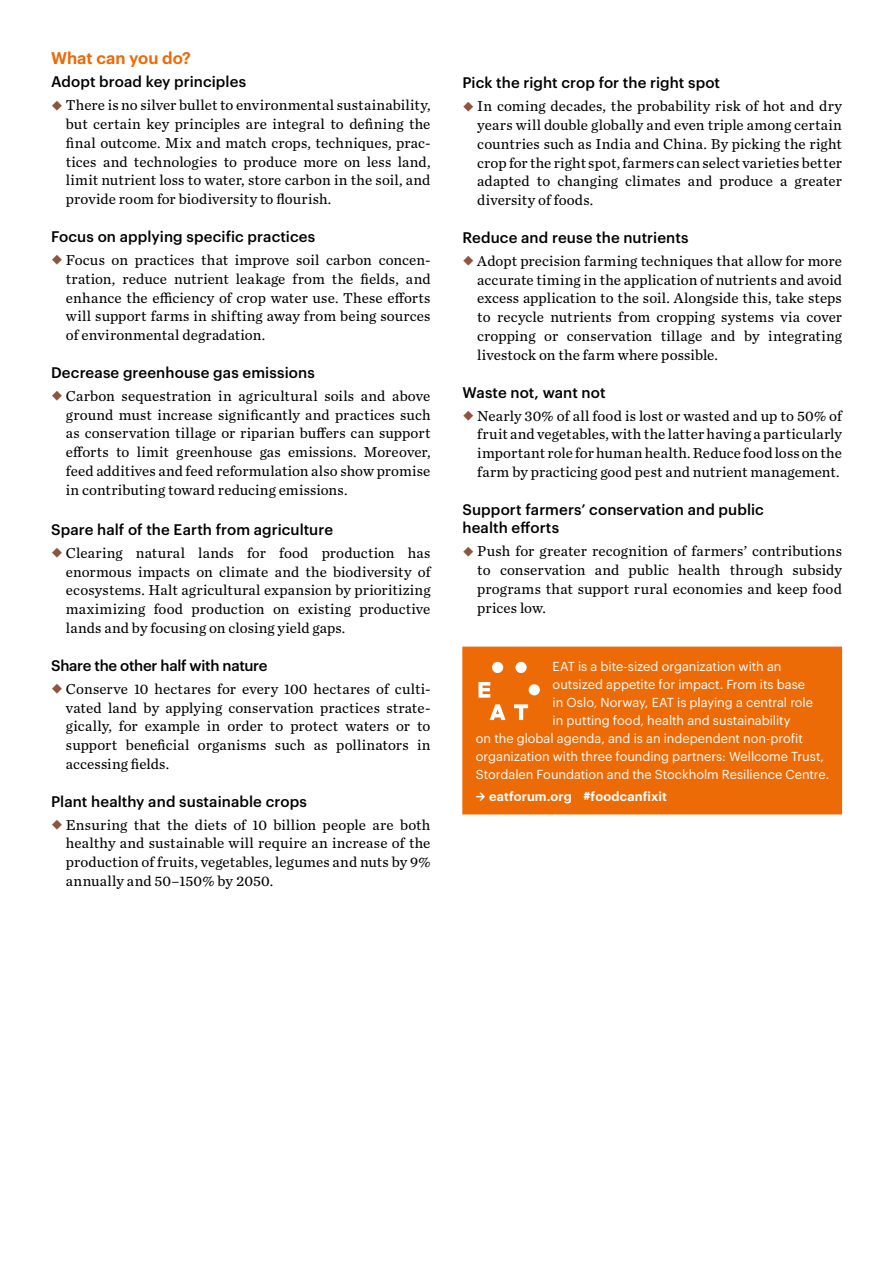
<style>
.page{position:relative;width:893px;height:1263px;background:#fff}
.page>*{position:absolute;margin:0;border:0;box-sizing:border-box;transform-origin:0 0}
.t1{font:600 16.5px "Graphik";color:#ed6b06}
.t2{font:15px/18.8px "Chronicle Text G2";letter-spacing:.01em;color:#000;text-align:justify}
.t3{font:500 15px/18.8px "Graphik";letter-spacing:.005em;color:#000}
.t4{font:500 15px "Graphik";letter-spacing:-.02em;color:#000}
.t5{font:12.75px "Graphik";color:#fff}
.t6{font:600 12.75px "Graphik";letter-spacing:.01em;color:#fff}
.s1{font-family:"Campton";font-weight:500}
</style>
<div class="page">
<div style="left:463px;top:647px;width:379px;height:167px;background:#ed6b06"></div>
<svg style="left:478px;top:682px;width:12px;height:16px"></svg>
<svg style="left:490px;top:704px;width:16px;height:16px"></svg>
<div style="left:529px;top:684px;width:11px;height:11px;background:#fff;border-radius:50%"></div>
<div style="left:515px;top:662px;width:12px;height:11px;background:#fff;border-radius:50%"></div>
<div style="left:492px;top:662px;width:11px;height:11px;background:#fff;border-radius:50%"></div>
<svg style="left:514px;top:704px;width:14px;height:16px"></svg>
<p class="t1" style="left:51px;top:46px;width:142px">What can you do?</p>
<p class="t3" style="left:51px;top:71px;width:197px">Adopt broad key principles</p>
<p class="t2" style="left:66px;top:95px;width:366px">There is no silver bullet to environmental sustainability, but certain key principles are integral to defining the final outcome. Mix and match crops, techniques, prac&shy;tices and technologies to produce more on less land, limit nutrient loss to water, store carbon in the soil, and provide room for biodiversity to flourish.</p>
<p class="t3" style="left:51px;top:226px;width:266px">Focus on applying specific practices</p>
<p class="t2" style="left:66px;top:250px;width:366px">Focus on practices that improve soil carbon concen&shy;tration, reduce nutrient leakage from the fields, and enhance the efficiency of crop water use. These efforts will support farms in shifting away from being sources of environmental degradation.</p>
<p class="t3" style="left:51px;top:362px;width:265px">Decrease greenhouse gas emissions</p>
<p class="t2" style="left:66px;top:386px;width:366px">Carbon sequestration in agricultural soils and above ground must increase significantly and practices such as conservation tillage or riparian buffers can support efforts to limit greenhouse gas emissions. Moreover, feed additives and feed reformulation also show promise in contributing toward reducing emissions.</p>
<p class="t3" style="left:51px;top:519px;width:283px">Spare half of the Earth from agriculture</p>
<p class="t2" style="left:66px;top:543px;width:366px">Clearing natural lands for food production has enormous impacts on climate and the biodiversity of ecosystems. Halt agricultural expansion by prioritizing maximizing food production on existing productive lands and by focusing on closing yield gaps.</p>
<p class="t4" style="left:51px;top:654px;width:218px">Share the other half with nature</p>
<p class="t2" style="left:66px;top:678px;width:366px">Conserve 10 hectares for every 100 hectares of culti&shy;vated land by applying conservation practices strate&shy;gically, for example in order to protect waters or to support beneficial organisms such as pollinators in accessing fields.</p>
<p class="t3" style="left:51px;top:790px;width:257px">Plant healthy and sustainable crops</p>
<p class="t2" style="left:66px;top:814px;width:366px">Ensuring that the diets of 10 billion people are both healthy and sustainable will require an increase of the production of fruits, vegetables, legumes and nuts by 9% annually and 50–150% by 2050.</p>
<p class="t3" style="left:462px;top:72px;width:259px">Pick the right crop for the right spot</p>
<p class="t2" style="left:477px;top:96px;width:366px">In coming decades, the probability risk of hot and dry years will double globally and even triple among certain countries such as India and China. By picking the right crop for the right spot, farmers can select varieties better adapted to changing climates and produce a greater diversity of foods.</p>
<p class="t3" style="left:462px;top:227px;width:227px">Reduce and reuse the nutrients</p>
<p class="t2" style="left:477px;top:251px;width:366px">Adopt precision farming techniques that allow for more accurate timing in the application of nutrients and avoid excess application to the soil. Alongside this, take steps to recycle nutrients from cropping systems via cover cropping or conservation tillage and by integrating livestock on the farm where possible.</p>
<p class="t3" style="left:462px;top:381px;width:145px">Waste not, want not</p>
<p class="t2" style="left:477px;top:405px;width:366px">Nearly 30% of all food is lost or wasted and up to 50% of fruit and vegetables, with the latter having a particularly important role for human health. Reduce food loss on the farm by practicing good pest and nutrient management.</p>
<p class="t3" style="left:462px;top:499px;width:303px">Support farmers’ conservation and public health efforts</p>
<p class="t2" style="left:477px;top:541px;width:366px">Push for greater recognition of farmers’ contributions to conservation and public health through subsidy programs that support rural economies and keep food prices low.</p>
<p class="t5" style="left:553px;top:656px;width:230px">EAT is a bite-sized organization with an</p>
<p class="t5" style="left:553px;top:674px;width:254px">outsized appetite for impact. From its base</p>
<p class="t5" style="left:553px;top:692px;width:262px">in Oslo, Norway, EAT is playing a central role</p>
<p class="t5" style="left:553px;top:710px;width:240px">in putting food, health and sustainability</p>
<p class="t5" style="left:476px;top:728px;width:328px">on the global agenda, and is an independent non-profit</p>
<p class="t5" style="left:476px;top:746px;width:350px">organization with three founding partners: Wellcome Trust,</p>
<p class="t5" style="left:476px;top:764px;width:355px">Stordalen Foundation and the Stockholm Resilience Centre.</p>
<p class="t6" style="left:476px;top:786px;width:192px"><span class="s1">→</span> eatforum.org #foodcanfixit</p>
</div>
